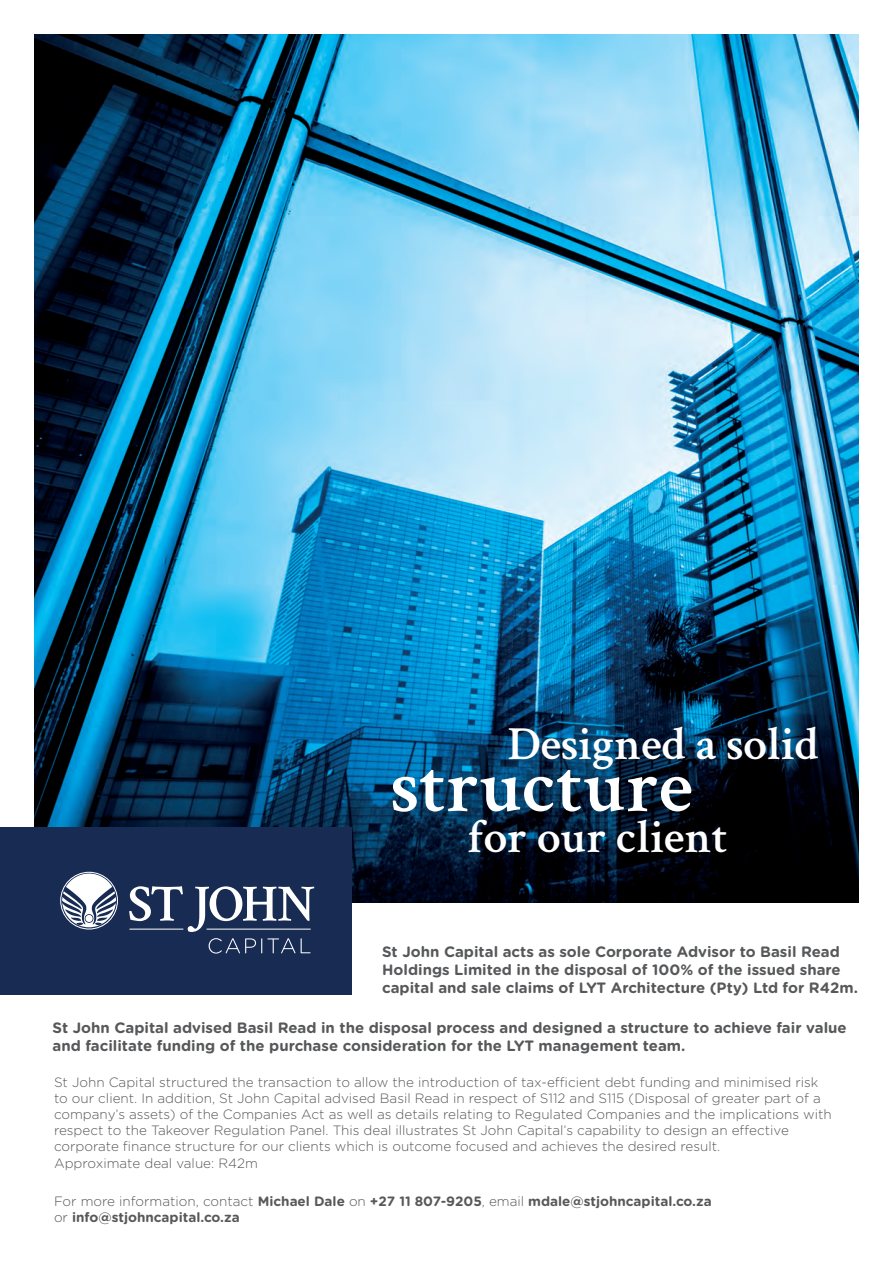
<style>
.page{position:relative;width:893px;height:1263px;background:#fff}
.page>*{position:absolute;margin:0;border:0;box-sizing:border-box;transform-origin:0 0}
.t1{font:600 79.2px "Crimson Text";color:#fff}
.t2{font:600 47.7px/92.8px "Crimson Text";color:#fff}
.t3{font:700 15px/18px "Gotham Rounded";color:#57585a}
.t4{font:300 13.5px/16.2px "Gotham Rounded";color:#57585a}
.t5{font:700 13.5px/16.2px "Gotham Rounded";color:#57585a}
.s1{font-weight:300}
</style>
<div class="page">
<img style="left:34px;top:34px;width:825px;height:869px">
<div style="left:0;top:827px;width:352px;height:167px;background:#172b53"></div>
<svg style="left:209px;top:938px;width:86px;height:15px"></svg>
<svg style="left:301px;top:938px;width:10px;height:15px"></svg>
<svg style="left:129px;top:886px;width:185px;height:46px"></svg>
<hr style="left:130px;top:929px;width:53px;height:1px;background:#fff">
<hr style="left:207px;top:929px;width:103px;height:1px;background:#fff">
<svg style="left:60px;top:872px;width:58px;height:57px"></svg>
<h2 class="t2" style="left:467px;top:694px;width:353px;text-indent:40px">Designed a solid for our client</h2>
<h1 class="t1" style="left:391px;top:730px;width:304px">structure</h1>
<p class="t3" style="left:382px;top:942px;width:477px">St John Capital acts as sole Corporate Advisor to Basil Read<br>Holdings Limited in the disposal of 100% of the issued share capital and sale claims of LYT Architecture (Pty) Ltd for R42m.</p>
<p class="t3" style="left:53px;top:1018px;width:796px">St John Capital advised Basil Read in the disposal process and designed a structure to achieve fair value and facilitate funding of the purchase consideration for the LYT management team.</p>
<p class="t4" style="left:54px;top:1073px;width:779px">St John Capital structured the transaction to allow the introduction of tax-efficient debt funding and minimised risk to our client. In addition, St John Capital advised Basil Read in respect of S112 and S115 (Disposal of greater part of a company’s assets) of the Companies Act as well as details relating to Regulated Companies and the implications with respect to the Takeover Regulation Panel. This deal illustrates St John Capital’s capability to design an effective corporate finance structure for our clients which is outcome focused and achieves the desired result.<br>Approximate deal value: R42m</p>
<p class="t5" style="left:54px;top:1192px;width:659px"><span class="s1">For more information, contact</span> Michael Dale <span class="s1">on</span> +27 11 807-9205<span class="s1">, email</span> mdale@stjohncapital.co.za <span class="s1">or</span> info@stjohncapital.co.za</p>
</div>
